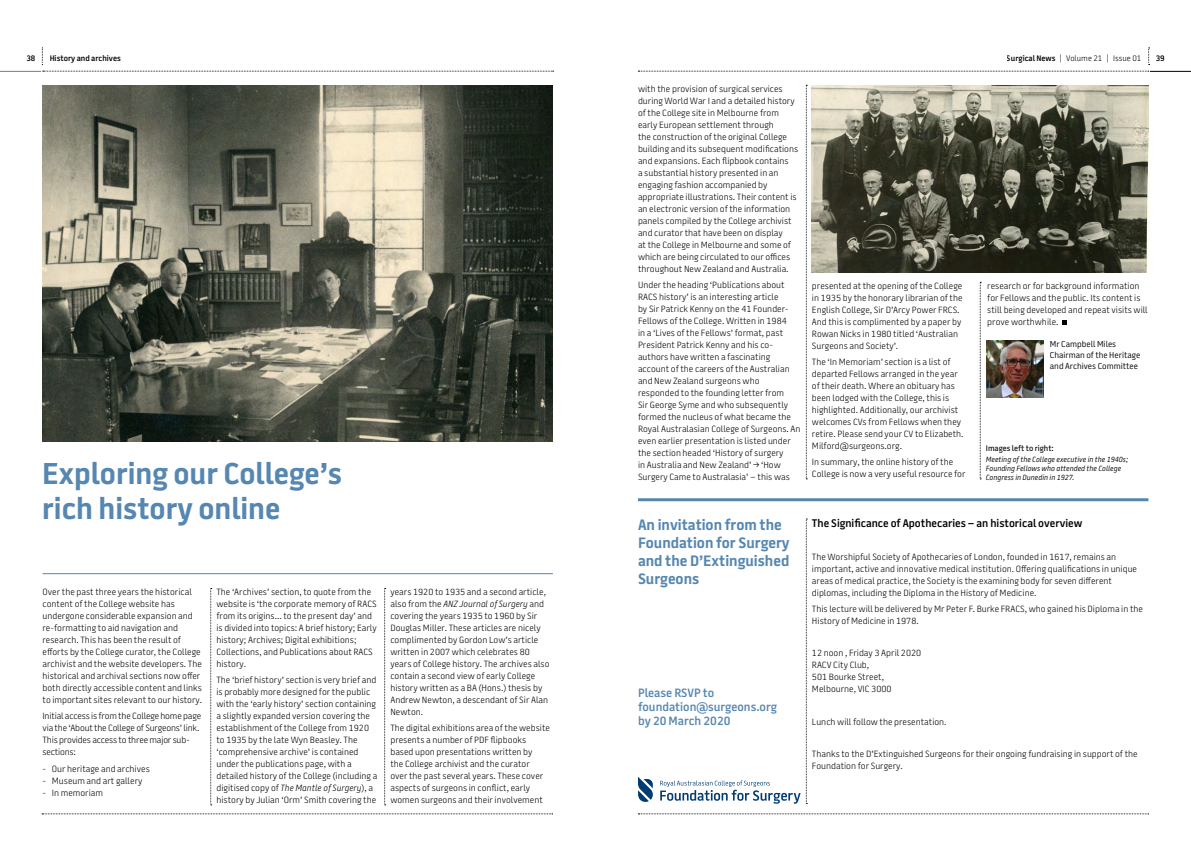
<style>
.page{position:relative;width:1191px;height:842px;background:#fff}
.page>*{position:absolute;margin:0;border:0;box-sizing:border-box;transform-origin:0 0}
.t1{font:700 30px/35px "Battersea SANS";color:#5687b1}
.t2{font:700 15px/18px "Battersea SANS";color:#5687b1}
.t3{font:600 12px/14px "Battersea SANS";color:#5687b1}
.t4{font:600 11px "Battersea SANS";color:#000}
.t5{font:300 9px/12px "Battersea SANS";color:#000}
.t6{font:300 9px/12px "Battersea SANS";letter-spacing:-.02em;color:#000}
.t7{font:8.5px/11px "Battersea SANS";color:#000}
.t8{font:300 8px "Battersea SANS";color:#000}
.t9{font:600 8px "Battersea SANS";color:#000}
.t10{font:500 8px "Battersea SANS";color:#000}
.t11{font:italic 7.5px/9px "Battersea SANS";color:#000}
.s1{font-weight:600}
.s2{font-style:italic}
</style>
<div class="page">
<hr style="left:638px;top:498px;width:510px;height:3px;background:#5687b1">
<svg style="left:806px;top:519px;width:1px;height:285px"></svg>
<svg style="left:384px;top:588px;width:2px;height:218px"></svg>
<svg style="left:210px;top:588px;width:2px;height:218px"></svg>
<hr style="left:43px;top:573px;width:510px;height:1px;background:#5687b1">
<img style="left:42px;top:85px;width:511px;height:356px">
<svg style="left:806px;top:85px;width:1px;height:395px"></svg>
<svg style="left:980px;top:282px;width:1px;height:198px"></svg>
<img style="left:812px;top:85px;width:336px;height:188px">
<svg style="left:1062px;top:320px;width:4px;height:5px"></svg>
<img style="left:986px;top:341px;width:57px;height:57px">
<svg style="left:638px;top:777px;width:15px;height:25px"></svg>
<svg style="left:660px;top:780px;width:140px;height:24px"></svg>
<svg style="left:43px;top:71px;width:511px;height:1px"></svg>
<svg style="left:638px;top:71px;width:511px;height:1px"></svg>
<svg style="left:638px;top:814px;width:511px;height:1px"></svg>
<svg style="left:42px;top:814px;width:511px;height:1px"></svg>
<hr style="left:0;top:71px;width:41px;height:1px;background:#5687b1">
<svg style="left:42px;top:48px;width:1px;height:17px"></svg>
<svg style="left:1148px;top:48px;width:1px;height:17px"></svg>
<hr style="left:1149px;top:71px;width:42px;height:1px;background:#000">
<p class="t9" style="left:26px;top:53px;width:10px">38</p>
<p class="t9" style="left:50px;top:53px;width:73px">History and archives</p>
<p class="t8" style="left:1006px;top:53px;width:136px"><span class="s1">Surgical News</span> | Volume 21 | Issue 01</p>
<p class="t9" style="left:1155px;top:53px;width:10px">39</p>
<h1 class="t1" style="left:42px;top:457px;width:301px">Exploring our College’s rich history online</h1>
<p class="t5" style="left:43px;top:586px;width:161px">Over the past three years the historical content of the College website has undergone considerable expansion and re-formatting to aid navigation and research. This has been the result of efforts by the College curator, the College archivist and the website developers. The historical and archival sections now offer both directly accessible content and links to important sites relevant to our history.</p>
<p class="t6" style="left:43px;top:710px;width:160px">Initial access is from the College home page via the ‘About the College of Surgeons’ link.<br>This provides access to three major sub&shy;sections:</p>
<p class="t5" style="left:43px;top:762px;width:109px">- Our heritage and archives</p>
<p class="t5" style="left:43px;top:774px;width:101px">- Museum and art gallery</p>
<p class="t5" style="left:43px;top:786px;width:62px">- In memoriam</p>
<p class="t5" style="left:216px;top:586px;width:162px">The ‘Archives’ section, to quote from the website is ‘the corporate memory of RACS from its origins... to the present day’ and is divided into topics: A brief history; Early history; Archives; Digital exhibitions; Collections, and Publications about RACS history.</p>
<p class="t5" style="left:216px;top:674px;width:162px">The ‘brief history’ section is very brief and is probably more designed for the public with the ‘early history’ section containing a slightly expanded version covering the establishment of the College from 1920 to 1935 by the late Wyn Beasley. The ‘comprehensive archive’ is contained under the publications page, with a detailed history of the College (including a digitised copy of <span class="s2">The Mantle of Surgery</span>), a history by Julian ‘Orm’ Smith covering the</p>
<p class="t5" style="left:390px;top:586px;width:161px">years 1920 to 1935 and a second article, also from the <span class="s2">ANZ Journal of Surgery</span> and covering the years 1935 to 1960 by Sir Douglas Miller. These articles are nicely complimented by Gordon Low’s article written in 2007 which celebrates 80 years of College history. The archives also contain a second view of early College history written as a BA (Hons.) thesis by Andrew Newton, a descendant of Sir Alan Newton.</p>
<p class="t5" style="left:390px;top:722px;width:161px">The digital exhibitions area of the website presents a number of PDF flipbooks based upon presentations written by<br>the College archivist and the curator<br>over the past several years. These cover aspects of surgeons in conflict, early women surgeons and their involvement</p>
<p class="t5" style="left:638px;top:83px;width:162px">with the provision of surgical services during World War I and a detailed history of the College site in Melbourne from early European settlement through<br>the construction of the original College building and its subsequent modifications and expansions. Each flipbook contains<br>a substantial history presented in an engaging fashion accompanied by appropriate illustrations. Their content is an electronic version of the information panels compiled by the College archivist and curator that have been on display<br>at the College in Melbourne and some of which are being circulated to our offices throughout New Zealand and Australia.</p>
<p class="t5" style="left:638px;top:279px;width:164px">Under the heading ‘Publications about RACS history’ is an interesting article<br>by Sir Patrick Kenny on the 41 Founder-Fellows of the College. Written in 1984<br>in a ‘Lives of the Fellows’ format, past President Patrick Kenny and his co&shy;authors have written a fascinating account of the careers of the Australian and New Zealand surgeons who responded to the founding letter from<br>Sir George Syme and who subsequently formed the nucleus of what became the Royal Australasian College of Surgeons. An even earlier presentation is listed under the section headed ‘History of surgery<br>in Australia and New Zealand’ &gt; ‘How Surgery Came to Australasia’ – this was</p>
<p class="t5" style="left:812px;top:280px;width:152px">presented at the opening of the College in 1935 by the honorary librarian of the English College, Sir D’Arcy Power FRCS.<br>And this is complimented by a paper by Rowan Nicks in 1980 titled ‘Australian Surgeons and Society’.</p>
<p class="t5" style="left:812px;top:356px;width:153px">The ‘In Memoriam’ section is a list of departed Fellows arranged in the year of their death. Where an obituary has been lodged with the College, this is highlighted. Additionally, our archivist welcomes CVs from Fellows when they retire. Please send your CV to Elizabeth.<br>Milford@surgeons.org.</p>
<p class="t5" style="left:812px;top:456px;width:155px">In summary, the online history of the<br>College is now a very useful resource for</p>
<p class="t5" style="left:987px;top:280px;width:162px">research or for background information for Fellows and the public. Its content is still being developed and repeat visits will prove worthwhile.</p>
<p class="t7" style="left:1050px;top:339px;width:92px">Mr Campbell Miles<br>Chairman of the Heritage and Archives Committee</p>
<p class="t10" style="left:986px;top:443px;width:70px">Images left to right:</p>
<p class="t11" style="left:986px;top:455px;width:144px">Meeting of the College executive in the 1940s;<br>Founding Fellows who attended the College<br>Congress in Dunedin in 1927.</p>
<h2 class="t2" style="left:638px;top:516px;width:153px">An invitation from the<br>Foundation for Surgery and the D’Extinguished<br>Surgeons</h2>
<h3 class="t3" style="left:638px;top:686px;width:140px">Please RSVP to foundation@surgeons.org by 20 March 2020</h3>
<p class="t4" style="left:812px;top:516px;width:272px">The Significance of Apothecaries – an historical overview</p>
<p class="t5" style="left:812px;top:551px;width:327px">The Worshipful Society of Apothecaries of London, founded in 1617, remains an important, active and innovative medical institution. Offering qualifications in unique areas of medical practice, the Society is the examining body for seven different diplomas, including the Diploma in the History of Medicine.</p>
<p class="t5" style="left:812px;top:603px;width:332px">This lecture will be delivered by Mr Peter F. Burke FRACS, who gained his Diploma in the<br>History of Medicine in 1978.</p>
<p class="t5" style="left:812px;top:647px;width:111px">12 noon , Friday 3 April 2020<br>RACV City Club,<br>501 Bourke Street,<br>Melbourne, VIC 3000</p>
<p class="t5" style="left:812px;top:716px;width:136px">Lunch will follow the presentation.</p>
<p class="t5" style="left:812px;top:748px;width:327px">Thanks to the D’Extinguished Surgeons for their ongoing fundraising in support of the<br>Foundation for Surgery.</p>
</div>
